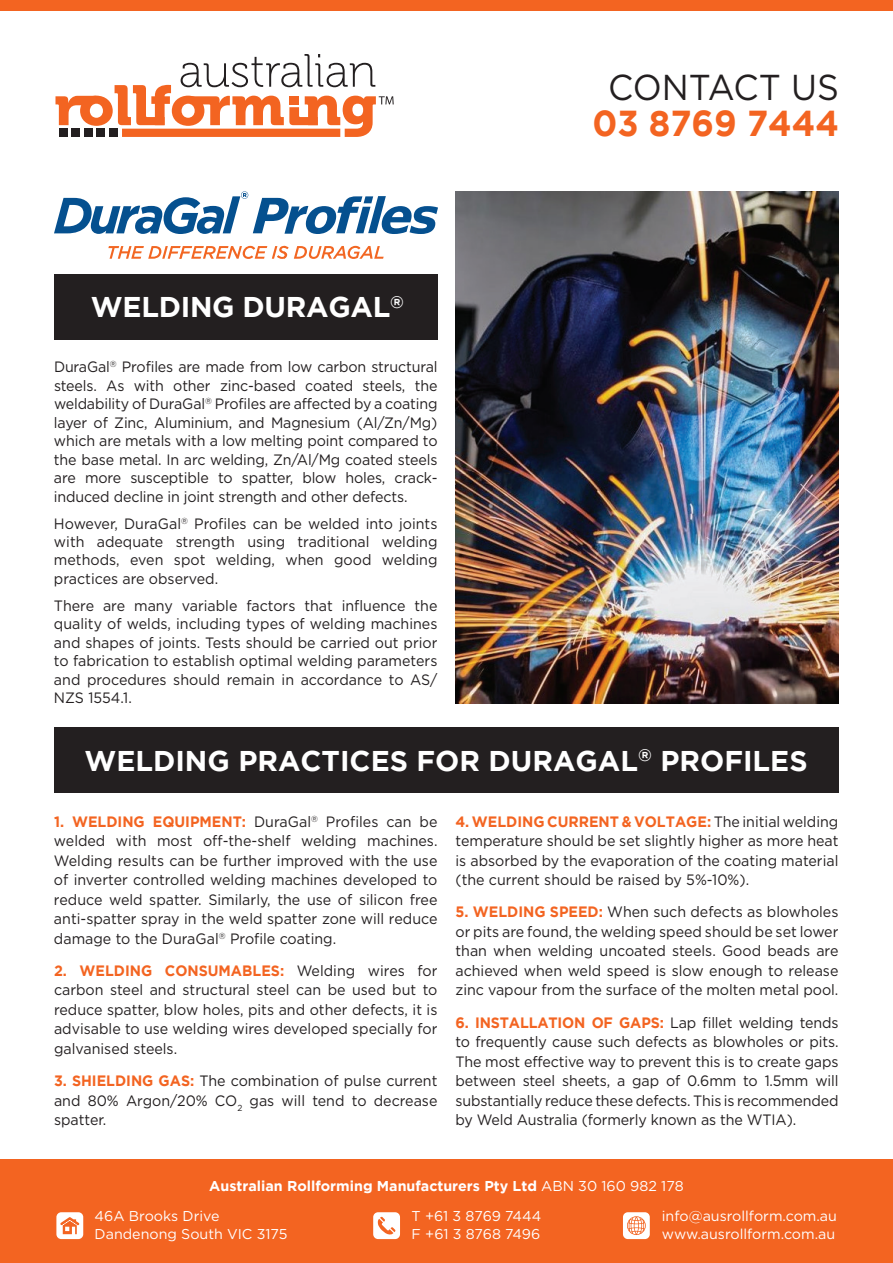
<style>
.page{position:relative;width:893px;height:1263px;background:#fff}
.page>*{position:absolute;margin:0;border:0;box-sizing:border-box;transform-origin:0 0}
.t1{font:700 36px "Gotham";color:#f36421;scale:.95 1}
.t2{font:36px "Gotham";color:#231f20;scale:.95 1}
.t3{font:700 28.5px "Gotham";color:#fff}
.t4{font:15px/19.5px "Gotham";color:#231f20;text-align:justify;scale:.95 1}
.t5{font:14.25px/18px "Gotham";color:#fff}
.t6{font:700 14.25px/29.8px "Gotham";color:#fff}
.s1{font-weight:700;color:#f36421}
.s2{font-weight:400}
</style>
<div class="page">
<div style="left:54px;top:727px;width:784px;height:66px;background:#231f20"></div>
<div style="left:0;top:1160px;width:893px;height:103px;background:#f36421"></div>
<div style="left:0;top:0;width:893px;height:11px;background:#f36421"></div>
<div style="left:373px;top:1212px;width:27px;height:27px;background:#fff;border-radius:5px"></div>
<svg style="left:377px;top:1216px;width:19px;height:19px"></svg>
<div style="left:56px;top:1212px;width:27px;height:27px;background:#fff;border-radius:5px"></div>
<svg style="left:60px;top:1217px;width:19px;height:17px"></svg>
<div style="left:623px;top:1212px;width:27px;height:27px;background:#fff;border-radius:5px"></div>
<svg style="left:627px;top:1216px;width:19px;height:19px"></svg>
<img style="left:455px;top:191px;width:384px;height:512px">
<svg style="left:55px;top:54px;width:339px;height:83px"></svg>
<div style="left:54px;top:274px;width:383px;height:66px;background:#231f20"></div>
<svg style="left:108px;top:246px;width:276px;height:13px"></svg>
<svg style="left:54px;top:191px;width:384px;height:43px"></svg>
<h2 class="t3" style="left:91px;top:291px;width:314px">WELDING DURAGAL<sup>®</sup></h2>
<p class="t4" style="left:54px;top:358px;width:405px;line-height:18.5px">DuraGal<sup>®</sup> Profiles are made from low carbon structural steels. As with other zinc-based coated steels, the weldability of DuraGal<sup>®</sup> Profiles are affected by a coating layer of Zinc, Aluminium, and Magnesium (Al/Zn/Mg) which are metals with a low melting point compared to the base metal. In arc welding, Zn/Al/Mg coated steels are more susceptible to spatter, blow holes, crack&shy;induced decline in joint strength and other defects.</p>
<p class="t4" style="left:54px;top:514px;width:405px;line-height:18.5px">However, DuraGal<sup>®</sup> Profiles can be welded into joints with adequate strength using traditional welding methods, even spot welding, when good welding practices are observed.</p>
<p class="t4" style="left:54px;top:596px;width:405px;line-height:18.5px">There are many variable factors that influence the quality of welds, including types of welding machines and shapes of joints. Tests should be carried out prior to fabrication to establish optimal welding parameters and procedures should remain in accordance to AS/ NZS 1554.1.</p>
<h1 class="t2" style="left:608px;top:67px;width:245px">CONTACT US</h1>
<h1 class="t1" style="left:592px;top:102px;width:261px">03 8769 7444</h1>
<h2 class="t3" style="left:84px;top:744px;width:725px">WELDING PRACTICES FOR DURAGAL<sup>®</sup> PROFILES</h2>
<p class="t4" style="left:54px;top:811px;width:405px"><span class="s1">1. WELDING EQUIPMENT:</span> DuraGal<sup>®</sup> Profiles can be welded with most off-the-shelf welding machines.<br>Welding results can be further improved with the use of inverter controlled welding machines developed to reduce weld spatter. Similarly, the use of silicon free anti-spatter spray in the weld spatter zone will reduce damage to the DuraGal<sup>®</sup> Profile coating.</p>
<p class="t4" style="left:54px;top:960px;width:405px"><span class="s1">2. WELDING CONSUMABLES:</span> Welding wires for carbon steel and structural steel can be used but to reduce spatter, blow holes, pits and other defects, it is advisable to use welding wires developed specially for galvanised steels.</p>
<p class="t4" style="left:54px;top:1071px;width:405px"><span class="s1">3. SHIELDING GAS:</span> The combination of pulse current and 80% Argon/20% CO<sub>2</sub> gas will tend to decrease spatter.</p>
<p class="t4" style="left:455px;top:811px;width:405px"><span class="s1">4. WELDING CURRENT &amp; VOLTAGE:</span> The initial welding temperature should be set slightly higher as more heat is absorbed by the evaporation of the coating material (the current should be raised by 5%-10%).</p>
<p class="t4" style="left:455px;top:902px;width:405px"><span class="s1">5. WELDING SPEED:</span> When such defects as blowholes or pits are found, the welding speed should be set lower than when welding uncoated steels. Good beads are achieved when weld speed is slow enough to release zinc vapour from the surface of the molten metal pool.</p>
<p class="t4" style="left:455px;top:1012px;width:405px"><span class="s1">6. INSTALLATION OF GAPS:</span> Lap fillet welding tends to frequently cause such defects as blowholes or pits.<br>The most effective way to prevent this is to create gaps between steel sheets, a gap of 0.6mm to 1.5mm will substantially reduce these defects. This is recommended by Weld Australia (formerly known as the WTIA).</p>
<p class="t6" style="left:95px;top:1171px;width:591px;text-indent:115px">Australian Rollforming Manufacturers Pty Ltd <span class="s2">ABN 30 160 982 178<br>46A Brooks Drive</span></p>
<p class="t5" style="left:95px;top:1225px;width:194px">Dandenong South VIC 3175</p>
<p class="t5" style="left:412px;top:1207px;width:131px">T +61 3 8769 7444<br>F +61 3 8768 7496</p>
<p class="t5" style="left:662px;top:1207px;width:177px">info@ausrollform.com.au www.ausrollform.com.au</p>
</div>
